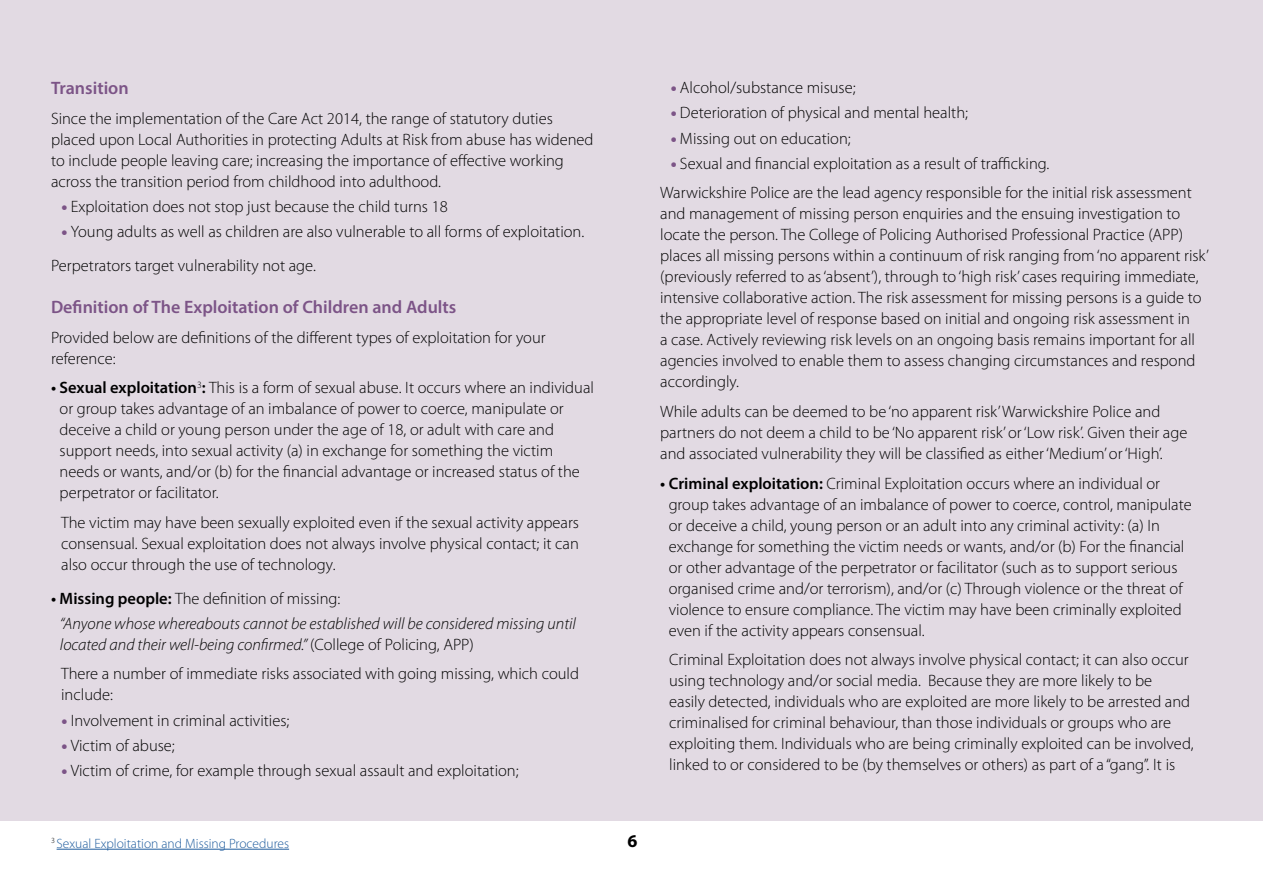
<style>
.page{position:relative;width:1263px;height:893px;background:#fff}
.page>*{position:absolute;margin:0;border:0;box-sizing:border-box;transform-origin:0 0}
.t1{font:600 18px "Myriad Pro";color:#7c5487}
.t2{font:700 18px "Myriad Pro";color:#000}
.t3{font:300 16.5px/21px "Myriad Pro";color:#000}
.t4{font:italic 300 16.5px/25.2px "Myriad Pro";color:#000}
.t5{font:300 13.5px "Myriad Pro";color:#205d9e}
.s1{font-weight:900;color:#7c5487}
.s2{font-weight:600}
.s3{font-weight:600;font-style:normal}
.s4{font-style:normal}
.s5{font-style:italic}
</style>
<div class="page">
<div style="left:0;top:0;width:1263px;height:844px;background:#e2dae3"></div>
<div style="left:0;top:822px;width:1263px;height:71px;background:#fff"></div>
<hr style="left:57px;top:849px;width:232px;height:1px;background:#205d9e">
<p class="t1" style="left:51px;top:81px;width:79px">Transition</p>
<p class="t3" style="left:51px;top:109px;width:544px">Since the implementation of the Care Act 2014, the range of statutory duties placed upon Local Authorities in protecting Adults at Risk from abuse has widened to include people leaving care; increasing the importance of effective working across the transition period from childhood into adulthood.</p>
<p class="t3" style="left:62px;top:197px;width:388px"><span class="s1">•</span> Exploitation does not stop just because the child turns 18</p>
<p class="t3" style="left:51px;top:216px;width:535px;line-height:33.8px;text-indent:10px"><span class="s1">•</span> Young adults as well as children are also vulnerable to all forms of exploitation.<br>Perpetrators target vulnerability not age.</p>
<p class="t1" style="left:51px;top:300px;width:407px">Definition of The Exploitation of Children and Adults</p>
<p class="t3" style="left:51px;top:328px;width:496px">Provided below are definitions of the different types of exploitation for your reference:</p>
<p class="t3" style="left:60px;top:379px;width:536px;text-indent:-9px"><span class="s2">• Sexual exploitation</span><sup>3</sup><span class="s2">:</span> This is a form of sexual abuse. It occurs where an individual or group takes advantage of an imbalance of power to coerce, manipulate or deceive a child or young person under the age of 18, or adult with care and support needs, into sexual activity (a) in exchange for something the victim needs or wants, and/or (b) for the financial advantage or increased status of the perpetrator or facilitator.</p>
<p class="t3" style="left:61px;top:513px;width:519px;text-align:justify">The victim may have been sexually exploited even if the sexual activity appears consensual. Sexual exploitation does not always involve physical contact; it can also occur through the use of technology.</p>
<p class="t4" style="left:60px;top:587px;width:518px;text-indent:-9px"><span class="s3">• Missing people:</span> <span class="s4">The definition of missing:<br></span>“Anyone whose whereabouts cannot be established will be considered missing until</p>
<p class="t3" style="left:60px;top:631px;width:521px;line-height:29.5px"><span class="s5">located and their well-being confirmed.”</span> (College of Policing, APP)<br>There a number of immediate risks associated with going missing, which could</p>
<p class="t3" style="left:61px;top:686px;width:53px">include:</p>
<p class="t3" style="left:62px;top:711px;width:229px"><span class="s1">•</span> Involvement in criminal activities;</p>
<p class="t3" style="left:62px;top:736px;width:115px"><span class="s1">•</span> Victim of abuse;</p>
<p class="t3" style="left:62px;top:761px;width:459px"><span class="s1">•</span> Victim of crime, for example through sexual assault and exploitation;</p>
<p class="t5" style="left:51px;top:838px;width:240px"><sup>3</sup> Sexual Exploitation and Missing Procedures</p>
<p class="t3" style="left:671px;top:79px;width:186px"><span class="s1">•</span> Alcohol/substance misuse;</p>
<p class="t3" style="left:671px;top:104px;width:299px"><span class="s1">•</span> Deterioration of physical and mental health;</p>
<p class="t3" style="left:671px;top:129px;width:182px"><span class="s1">•</span> Missing out on education;</p>
<p class="t3" style="left:660px;top:150px;width:533px;line-height:29.5px;text-indent:10px"><span class="s1">•</span> Sexual and financial exploitation as a result of trafficking.<br>Warwickshire Police are the lead agency responsible for the initial risk assessment</p>
<p class="t3" style="left:660px;top:205px;width:550px">and management of missing person enquiries and the ensuing investigation to locate the person. The College of Policing Authorised Professional Practice (APP) places all missing persons within a continuum of risk ranging from ‘no apparent risk’ (previously referred to as ‘absent’), through to ‘high risk’ cases requiring immediate, intensive collaborative action. The risk assessment for missing persons is a guide to the appropriate level of response based on initial and ongoing risk assessment in<br>a case. Actively reviewing risk levels on an ongoing basis remains important for all agencies involved to enable them to assess changing circumstances and respond accordingly.</p>
<p class="t3" style="left:660px;top:402px;width:529px">While adults can be deemed to be ‘no apparent risk’ Warwickshire Police and partners do not deem a child to be ‘No apparent risk’ or ‘Low risk’. Given their age and associated vulnerability they will be classified as either ‘Medium’ or ‘High’.</p>
<p class="t3" style="left:669px;top:474px;width:524px;text-indent:-9px"><span class="s2">• Criminal exploitation:</span> Criminal Exploitation occurs where an individual or group takes advantage of an imbalance of power to coerce, control, manipulate or deceive a child, young person or an adult into any criminal activity: (a) In exchange for something the victim needs or wants, and/or (b) For the financial or other advantage of the perpetrator or facilitator (such as to support serious organised crime and/or terrorism), and/or (c) Through violence or the threat of violence to ensure compliance. The victim may have been criminally exploited even if the activity appears consensual.</p>
<p class="t3" style="left:669px;top:650px;width:526px">Criminal Exploitation does not always involve physical contact; it can also occur using technology and/or social media. Because they are more likely to be<br>easily detected, individuals who are exploited are more likely to be arrested and criminalised for criminal behaviour, than those individuals or groups who are exploiting them. Individuals who are being criminally exploited can be involved, linked to or considered to be (by themselves or others) as part of a “gang”. It is</p>
<p class="t2" style="left:627px;top:830px;width:11px">6</p>
</div>
